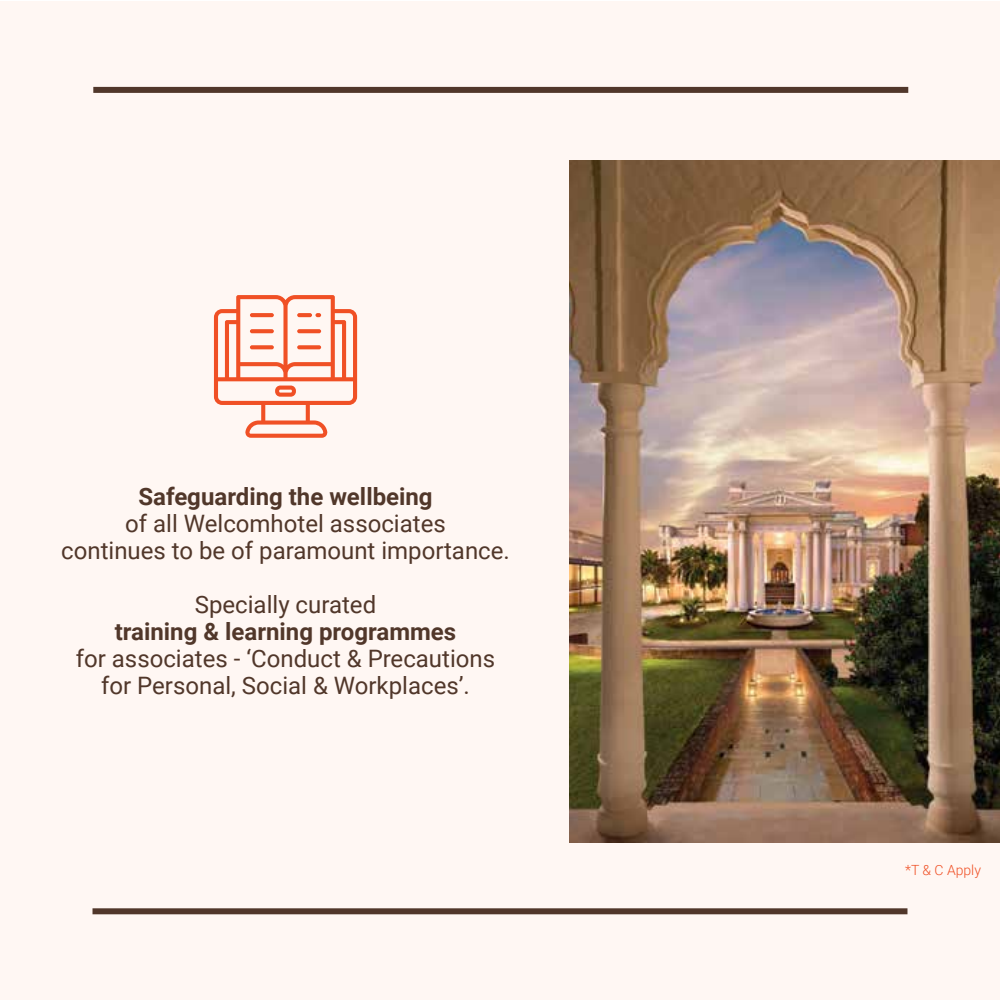
<style>
.page{position:relative;width:1000px;height:1000px;background:#fff}
.page>*{position:absolute;margin:0;border:0;box-sizing:border-box;transform-origin:0 0}
.t1{font:24px/27px "Roboto";color:#51372a;text-align:center}
.t2{font:700 24px "Roboto";color:#51372a}
.t3{font:300 14px "Roboto";color:#f05025}
</style>
<div class="page">
<div style="left:1px;top:1px;width:999px;height:999px;background:#fff7f3"></div>
<div style="left:93px;top:908px;width:814px;height:6px;background:#51372a"></div>
<img style="left:569px;top:160px;width:431px;height:682px">
<div style="left:93px;top:87px;width:815px;height:6px;background:#51372a"></div>
<svg style="left:214px;top:295px;width:143px;height:143px"></svg>
<svg style="left:297px;top:313px;width:15px;height:4px"></svg>
<svg style="left:297px;top:329px;width:24px;height:4px"></svg>
<svg style="left:297px;top:345px;width:24px;height:4px"></svg>
<p class="t2" style="left:138px;top:480px;width:296px">Safeguarding the wellbeing</p>
<p class="t1" style="left:61px;top:509px;width:450px">of all Welcomhotel associates<br>continues to be of paramount importance.</p>
<p class="t1" style="left:195px;top:590px;width:183px">Specially curated</p>
<p class="t2" style="left:115px;top:615px;width:343px">training &amp; learning programmes</p>
<p class="t1" style="left:76px;top:644px;width:421px">for associates - ‘Conduct &amp; Precautions for Personal, Social &amp; Workplaces’.</p>
<p class="t3" style="left:905px;top:860px;width:77px">*T &amp; C Apply</p>
</div>
